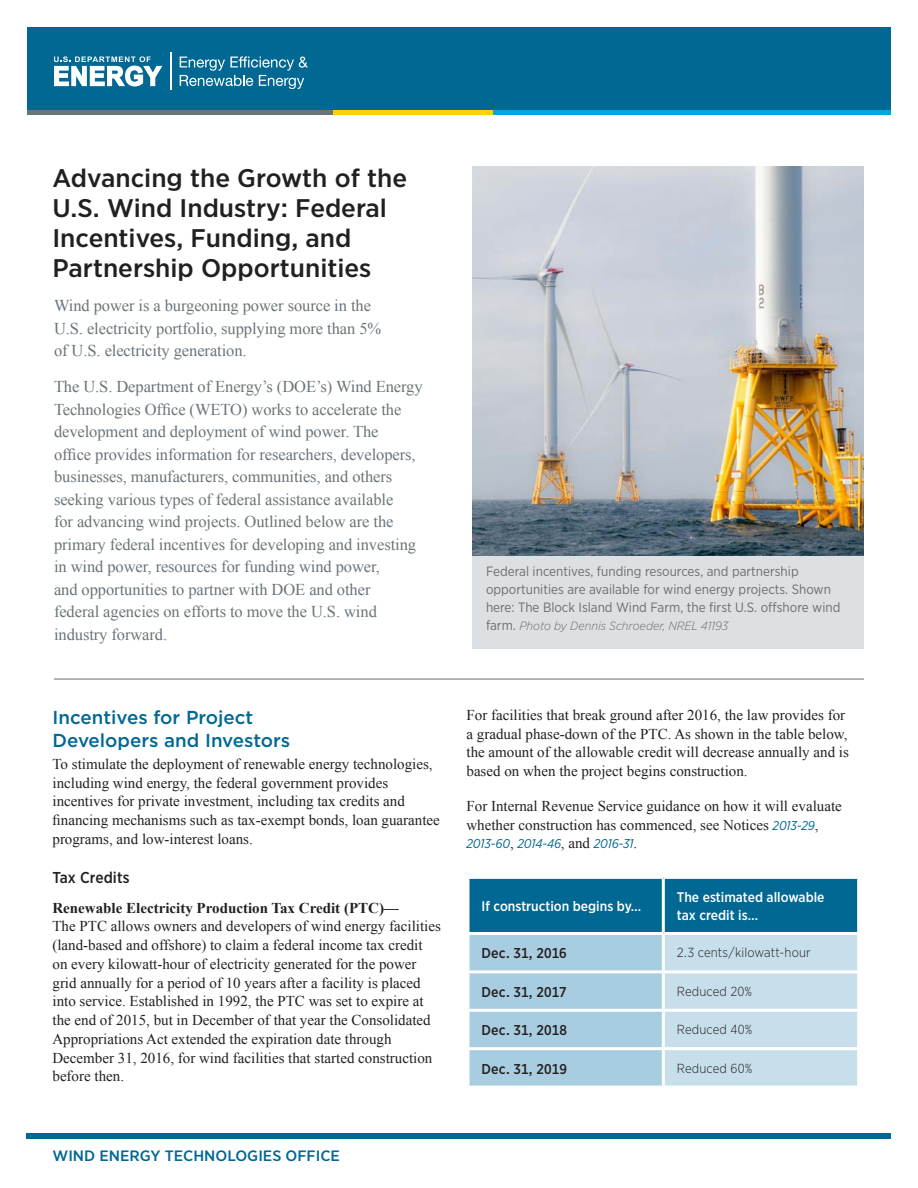
<style>
.page{position:relative;width:918px;height:1188px;background:#fff}
.page>*{position:absolute;margin:0;border:0;box-sizing:border-box;transform-origin:0 0}
.t1{font:500 25.5px/30px "Gotham Narrow";color:#231f20;scale:1.1 1}
.heading_1{font:500 18.75px/22.5px "Gotham";color:#006893}
.intro_statement{font:16.5px/22.5px "Times New Roman";letter-spacing:-.005em;color:#6a747b}
.subhead_2{font:500 15.75px "Gotham Narrow";letter-spacing:.005em;color:#231f20}
.body_text{font:15px/18.8px "Times New Roman";color:#231f20}
.t2{font:500 15px "Gotham Narrow";color:#006893;scale:1.1 1}
.sidebar_text{font:500 14.25px "Gotham Narrow";letter-spacing:.01em;color:#231f20}
.table_head{font:500 13.8px/18px "Gotham Narrow";color:#fff}
.t3{font:13.5px/18px "Gotham Narrow";color:#6c6d70}
.sidebar_text-2{font:300 13.2px "Gotham Narrow";letter-spacing:.01em;color:#231f20}
.body_text-2{font:italic 12.75px "Gotham Narrow";letter-spacing:-.01em;color:#006893}
.t4{font:italic 300 12px "Gotham Narrow";color:#6c6d70;scale:1.05 1}
.s1{font-weight:400;font-style:normal;font-size:13.5px}
.s2{font-weight:700}
.s3{font-family:"Gotham Narrow";font-style:italic;font-size:12.75px;color:#006893}
.s4{font-family:"Times New Roman";font-style:normal;font-size:15px;color:#231f20}
</style>
<div class="page">
<img style="left:472px;top:166px;width:392px;height:390px">
<div style="left:472px;top:556px;width:392px;height:93px;background:#dde0e3"></div>
<hr style="left:54px;top:679px;width:810px;height:1px;background:#6c6d70">
<svg style="left:470px;top:879px;width:387px;height:207px;background:#86b8cf"></svg>
<svg style="left:469px;top:879px;width:1px;height:53px"></svg>
<hr style="left:662px;top:879px;width:3px;height:53px;background:#fff">
<hr style="left:466px;top:932px;width:197px;height:3px;background:#fff">
<svg style="left:469px;top:935px;width:1px;height:35px"></svg>
<hr style="left:663px;top:932px;width:197px;height:3px;background:#fff">
<hr style="left:662px;top:935px;width:3px;height:35px;background:#fff">
<hr style="left:466px;top:970px;width:197px;height:3px;background:#fff">
<svg style="left:468px;top:973px;width:2px;height:36px"></svg>
<hr style="left:663px;top:970px;width:197px;height:3px;background:#fff">
<hr style="left:662px;top:973px;width:3px;height:36px;background:#fff">
<hr style="left:466px;top:1009px;width:197px;height:3px;background:#fff">
<svg style="left:469px;top:1012px;width:1px;height:35px"></svg>
<hr style="left:663px;top:1009px;width:197px;height:3px;background:#fff">
<hr style="left:662px;top:1012px;width:3px;height:35px;background:#fff">
<hr style="left:466px;top:1047px;width:197px;height:3px;background:#fff">
<svg style="left:468px;top:1050px;width:2px;height:36px"></svg>
<hr style="left:663px;top:1047px;width:197px;height:3px;background:#fff">
<hr style="left:662px;top:1050px;width:3px;height:36px;background:#fff">
<div style="left:27px;top:27px;width:864px;height:84px;background:#006893"></div>
<svg style="left:54px;top:56px;width:108px;height:30px"></svg>
<hr style="left:171px;top:53px;width:1px;height:37px;background:#fff">
<svg style="left:180px;top:56px;width:128px;height:33px"></svg>
<div style="left:27px;top:110px;width:311px;height:5px;background:#6a747b"></div>
<div style="left:333px;top:110px;width:161px;height:5px;background:#fed105"></div>
<div style="left:494px;top:110px;width:397px;height:5px;background:#00a5e3"></div>
<div style="left:27px;top:1133px;width:864px;height:6px;background:#006893"></div>
<p class="t1" style="left:52px;top:163px;width:324px">Advancing the Growth of the<br>U.S. Wind Industry: Federal<br>Incentives, Funding, and<br>Partnership Opportunities</p>
<p class="intro_statement" style="left:54px;top:294px;width:329px">Wind power is a burgeoning power source in the<br>U.S. electricity portfolio, supplying more than 5% of U.S. electricity generation.</p>
<p class="intro_statement" style="left:54px;top:375px;width:370px">The U.S. Department of Energy’s (DOE’s) Wind Energy Technologies Office (WETO) works to accelerate the development and deployment of wind power. The<br>office provides information for researchers, developers, businesses, manufacturers, communities, and others seeking various types of federal assistance available<br>for advancing wind projects. Outlined below are the primary federal incentives for developing and investing in wind power, resources for funding wind power,<br>and opportunities to partner with DOE and other<br>federal agencies on efforts to move the U.S. wind industry forward.</p>
<p class="t3" style="left:486px;top:562px;width:356px">Federal incentives, funding resources, and partnership opportunities are available for wind energy projects. Shown here: The Block Island Wind Farm, the first U.S. offshore wind</p>
<p class="t4" style="left:486px;top:618px;width:232px"><span class="s1">farm.</span> Photo by Dennis Schroeder, NREL 41193</p>
<p class="heading_1" style="left:52px;top:706px;width:239px">Incentives for Project<br>Developers and Investors</p>
<p class="body_text" style="left:52px;top:754px;width:389px">To stimulate the deployment of renewable energy technologies, including wind energy, the federal government provides incentives for private investment, including tax credits and financing mechanisms such as tax-exempt bonds, loan guarantee programs, and low-interest loans.</p>
<p class="subhead_2" style="left:52px;top:868px;width:79px">Tax Credits</p>
<p class="body_text" style="left:52px;top:898px;width:390px"><span class="s2">Renewable Electricity Production Tax Credit (PTC)—<br></span>The PTC allows owners and developers of wind energy facilities (land-based and offshore) to claim a federal income tax credit on every kilowatt-hour of electricity generated for the power grid annually for a period of 10 years after a facility is placed into service. Established in 1992, the PTC was set to expire at the end of 2015, but in December of that year the Consolidated Appropriations Act extended the expiration date through December 31, 2016, for wind facilities that started construction before then.</p>
<p class="body_text" style="left:466px;top:705px;width:384px">For facilities that break ground after 2016, the law provides for a gradual phase-down of the PTC. As shown in the table below, the amount of the allowable credit will decrease annually and is based on when the project begins construction.</p>
<p class="body_text" style="left:466px;top:796px;width:377px">For Internal Revenue Service guidance on how it will evaluate whether construction has commenced, see Notices <span class="s3">2013-29</span>,</p>
<p class="body_text-2" style="left:466px;top:836px;width:172px">2013-60<span class="s4">,</span> 2014-46<span class="s4">, and</span> 2016-31<span class="s4">.</span></p>
<p class="table_head" style="left:482px;top:897px;width:161px">If construction begins by…</p>
<p class="table_head" style="left:677px;top:888px;width:149px">The estimated allowable tax credit is…</p>
<p class="sidebar_text" style="left:482px;top:944px;width:87px">Dec. 31, 2016</p>
<p class="sidebar_text-2" style="left:677px;top:945px;width:135px">2.3 cents/kilowatt-hour</p>
<p class="sidebar_text" style="left:482px;top:983px;width:87px">Dec. 31, 2017</p>
<p class="sidebar_text-2" style="left:677px;top:983px;width:77px">Reduced 20%</p>
<p class="sidebar_text" style="left:482px;top:1021px;width:87px">Dec. 31, 2018</p>
<p class="sidebar_text-2" style="left:677px;top:1022px;width:77px">Reduced 40%</p>
<p class="sidebar_text" style="left:482px;top:1060px;width:87px">Dec. 31, 2019</p>
<p class="sidebar_text-2" style="left:677px;top:1060px;width:77px">Reduced 60%</p>
<p class="t2" style="left:52px;top:1146px;width:263px">WIND ENERGY TECHNOLOGIES OFFICE</p>
</div>
